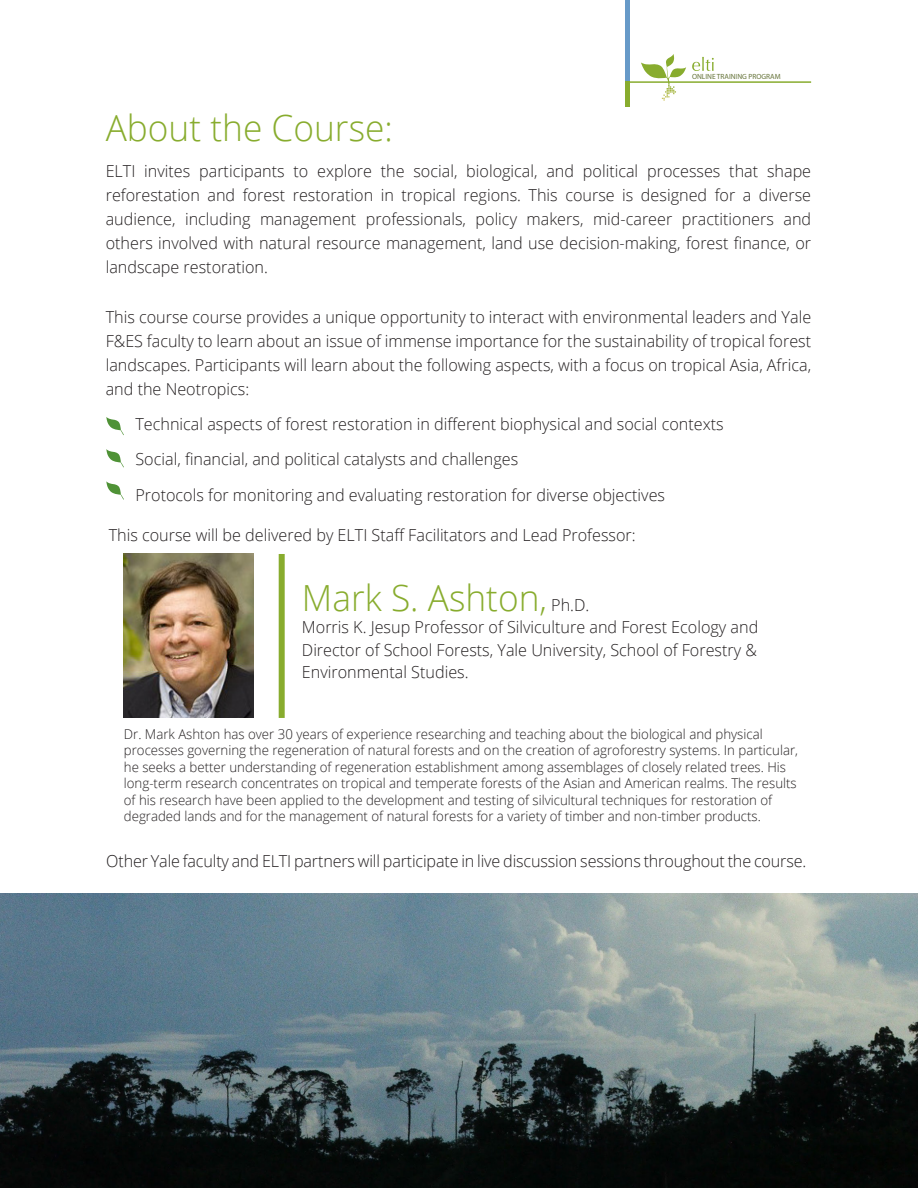
<style>
.page{position:relative;width:918px;height:1188px;background:#fff}
.page>*{position:absolute;margin:0;border:0;box-sizing:border-box;transform-origin:0 0}
.no_indent{font:300 36px "Open Sans";color:#88ac2e}
.no_indent-2{font:300 16.5px/24px "Open Sans";color:#231f20;text-align:justify}
.no_indent-3{font:300 13.5px/16.5px "Open Sans";color:#231f20}
.no_indent-4{font:7.5px "Myriad Pro";color:#657339}
.s1{font-size:16.5px;color:#231f20}
</style>
<div class="page">
<img style="left:0;top:893px;width:918px;height:295px">
<hr style="left:625px;top:81px;width:186px;height:2px;background:#88ac2e">
<hr style="left:625px;top:0;width:4px;height:82px;background:#679ac8">
<hr style="left:625px;top:81px;width:4px;height:25px;background:#88ac2e">
<svg style="left:692px;top:57px;width:22px;height:14px"></svg>
<svg style="left:641px;top:54px;width:45px;height:47px"></svg>
<svg style="left:106px;top:417px;width:18px;height:18px"></svg>
<svg style="left:106px;top:449px;width:18px;height:18px"></svg>
<svg style="left:106px;top:481px;width:18px;height:19px"></svg>
<img style="left:124px;top:554px;width:130px;height:164px">
<div style="left:279px;top:554px;width:6px;height:164px;background:#88ac2e"></div>
<p class="no_indent-4" style="left:692px;top:72px;width:90px">ONLINE TRAINING PROGRAM</p>
<p class="no_indent" style="left:106px;top:103px;width:289px">About the Course:</p>
<p class="no_indent-2" style="left:106px;top:159px;width:707px">ELTI invites participants to explore the social, biological, and political processes that shape reforestation and forest restoration in tropical regions. This course is designed for a diverse audience, including management professionals, policy makers, mid-career practitioners and others involved with natural resource management, land use decision-making, forest finance, or landscape restoration.</p>
<p class="no_indent-2" style="left:106px;top:304px;width:707px">This course course provides a unique opportunity to interact with environmental leaders and Yale F&amp;ES faculty to learn about an issue of immense importance for the sustainability of tropical forest landscapes. Participants will learn about the following aspects, with a focus on tropical Asia, Africa, and the Neotropics:</p>
<p class="no_indent-2" style="left:136px;top:412px;width:590px">Technical aspects of forest restoration in different biophysical and social contexts</p>
<p class="no_indent-2" style="left:136px;top:447px;width:384px">Social, financial, and political catalysts and challenges</p>
<p class="no_indent-2" style="left:136px;top:482px;width:531px">Protocols for monitoring and evaluating restoration for diverse objectives</p>
<p class="no_indent-2" style="left:109px;top:523px;width:528px">This course will be delivered by ELTI Staff Facilitators and Lead Professor:</p>
<p class="no_indent" style="left:302px;top:573px;width:289px">Mark S. Ashton, <span class="s1">Ph.D.</span></p>
<p class="no_indent-2" style="left:302px;top:616px;width:458px;line-height:22.5px">Morris K. Jesup Professor of Silviculture and Forest Ecology and Director of School Forests, Yale University, School of Forestry &amp; Environmental Studies.</p>
<p class="no_indent-3" style="left:124px;top:725px;width:676px">Dr. Mark Ashton has over 30 years of experience researching and teaching about the biological and physical processes governing the regeneration of natural forests and on the creation of agroforestry systems. In particular, he seeks a better understanding of regeneration establishment among assemblages of closely related trees. His long-term research concentrates on tropical and temperate forests of the Asian and American realms. The results of his research have been applied to the development and testing of silvicultural techniques for restoration of degraded lands and for the management of natural forests for a variety of timber and non-timber products.</p>
<p class="no_indent-2" style="left:106px;top:849px;width:701px">Other Yale faculty and ELTI partners will participate in live discussion sessions throughout the course.</p>
</div>
